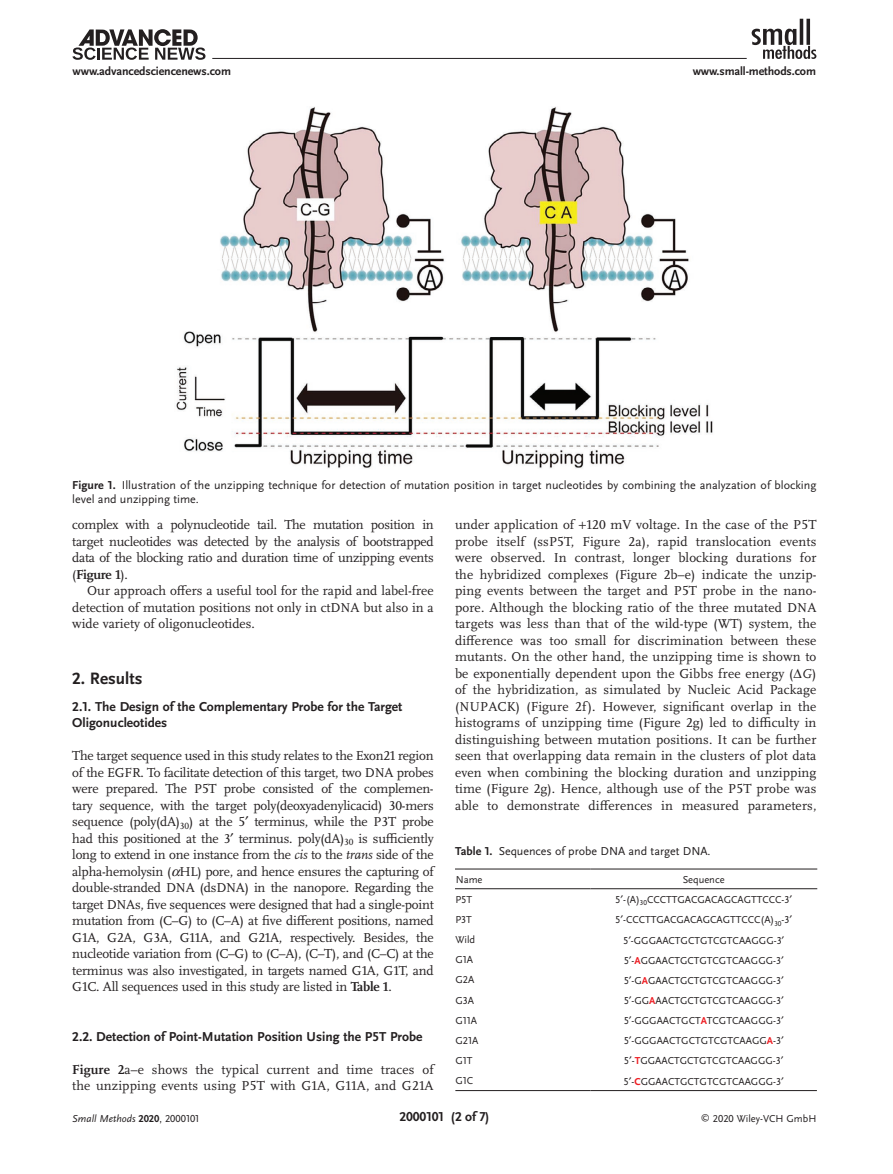
<style>
.page{position:relative;width:893px;height:1174px;background:#fff}
.page>*{position:absolute;margin:0;border:0;box-sizing:border-box;transform-origin:0 0}
.t1{font:700 17.25px "Scala Sans Pro";color:#231f20}
.t2{font:13.5px/16.5px "Scala Pro";color:#231f20;text-align:justify}
.t3{font:700 13.5px/16.5px "Scala Sans Pro";color:#231f20}
.t4{font:12px/14.2px "Scala Sans Pro";color:#231f20}
.t5{font:700 12px "Scala Sans Pro";letter-spacing:-.01em;color:#231f20}
.t6{font:10.5px "Scala Sans Pro";color:#231f20}
.t7{font:italic 10.5px "Scala Sans Pro";color:#231f20}
.s1{font-weight:700}
.s2{font-style:italic}
.s3{font-weight:700;color:#ee1d23}
.s4{font-family:"Scala Sans LF";font-weight:700;font-style:normal}
.s5{font-style:normal}
.s6{font-size:9px}
</style>
<div class="page">
<svg style="left:72px;top:29px;width:133px;height:31px"></svg>
<hr style="left:212px;top:58px;width:535px;height:1px;background:#231f20">
<svg style="left:752px;top:19px;width:64px;height:40px"></svg>
<img style="left:176px;top:106px;width:537px;height:363px">
<hr style="left:455px;top:868px;width:135px;height:1px;background:#231f20">
<hr style="left:590px;top:868px;width:227px;height:1px;background:#231f20">
<hr style="left:455px;top:888px;width:135px;height:1px;background:#231f20">
<hr style="left:590px;top:888px;width:227px;height:1px;background:#231f20">
<hr style="left:455px;top:1090px;width:135px;height:1px;background:#231f20">
<hr style="left:590px;top:1090px;width:227px;height:1px;background:#231f20">
<p class="t5" style="left:72px;top:64px;width:160px">www.advancedsciencenews.com</p>
<p class="t5" style="left:693px;top:64px;width:125px">www.small-methods.com</p>
<p class="t4" style="left:72px;top:478px;width:746px"><span class="s1">Figure 1.</span> Illustration of the unzipping technique for detection of mutation position in target nucleotides by combining the analyzation of blocking level and unzipping time.</p>
<p class="t2" style="left:72px;top:516px;width:363px">complex with a polynucleotide tail. The mutation position in target nucleotides was detected by the analysis of bootstrapped data of the blocking ratio and duration time of unzipping events (<span class="s1">Figure 1</span>).</p>
<p class="t2" style="left:72px;top:582px;width:363px;text-indent:15px">Our approach offers a useful tool for the rapid and label-free detection of mutation positions not only in ctDNA but also in a wide variety of oligonucleotides.</p>
<p class="t1" style="left:72px;top:667px;width:72px">2. Results</p>
<p class="t3" style="left:72px;top:698px;width:332px">2.1. The Design of the Complementary Probe for the Target<br>Oligonucleotides</p>
<p class="t2" style="left:72px;top:747px;width:363px">The target sequence used in this study relates to the Exon21 region of the EGFR. To facilitate detection of this target, two DNA probes were prepared. The P5T probe consisted of the complemen&shy;tary sequence, with the target poly(deoxyadenylicacid) 30-mers sequence (poly(dA)<sub>30</sub>) at the 5 terminus, while the P3T probe had this positioned at the 3 terminus. poly(dA)<sub>30</sub> is sufficiently long to extend in one instance from the <span class="s2">cis</span> to the <span class="s2">trans</span> side of the alpha-hemolysin ( HL) pore, and hence ensures the capturing of double-stranded DNA (dsDNA) in the nanopore. Regarding the target DNAs, five sequences were designed that had a single-point mutation from (C–G) to (C–A) at five different positions, named G1A, G2A, G3A, G11A, and G21A, respectively. Besides, the nucleotide variation from (C–G) to (C–A), (C–T), and (C–C) at the terminus was also investigated, in targets named G1A, G1T, and G1C. All sequences used in this study are listed in <span class="s1">Table 1</span>.</p>
<p class="t3" style="left:72px;top:1028px;width:352px">2.2. Detection of Point-Mutation Position Using the P5T Probe</p>
<p class="t2" style="left:72px;top:1061px;width:363px"><span class="s1">Figure 2</span>a–e shows the typical current and time traces of the unzipping events using P5T with G1A, G11A, and G21A</p>
<p class="t2" style="left:455px;top:516px;width:363px">under application of 120 mV voltage. In the case of the P5T probe itself (ssP5T, Figure 2a), rapid translocation events were observed. In contrast, longer blocking durations for the hybridized complexes (Figure 2b–e) indicate the unzip&shy;ping events between the target and P5T probe in the nano&shy;pore. Although the blocking ratio of the three mutated DNA targets was less than that of the wild-type (WT) system, the difference was too small for discrimination between these mutants. On the other hand, the unzipping time is shown to be exponentially dependent upon the Gibbs free energy ( <span class="s2">G</span>) of the hybridization, as simulated by Nucleic Acid Package (NUPACK) (Figure 2f). However, significant overlap in the histograms of unzipping time (Figure 2g) led to difficulty in distinguishing between mutation positions. It can be further seen that overlapping data remain in the clusters of plot data even when combining the blocking duration and unzipping time (Figure 2g). Hence, although use of the P5T probe was able to demonstrate differences in measured parameters,</p>
<p class="t4" style="left:455px;top:844px;width:257px"><span class="s1">Table 1.</span> Sequences of probe DNA and target DNA.</p>
<p class="t6" style="left:456px;top:873px;width:28px">Name</p>
<p class="t6" style="left:683px;top:873px;width:43px">Sequence</p>
<p class="t6" style="left:455px;top:893px;width:18px">P5T</p>
<p class="t6" style="left:615px;top:893px;width:176px">5 -(A)<sub>30</sub>CCCTTGACGACAGCAGTTCCC-3</p>
<p class="t6" style="left:455px;top:913px;width:18px">P3T</p>
<p class="t6" style="left:615px;top:913px;width:176px">5 -CCCTTGACGACAGCAGTTCCC(A)<sub>30</sub>-3</p>
<p class="t6" style="left:455px;top:933px;width:21px">Wild</p>
<p class="t6" style="left:623px;top:934px;width:160px">5 -GGGAACTGCTGTCGTCAAGGG-3</p>
<p class="t6" style="left:455px;top:953px;width:19px">G1A</p>
<p class="t6" style="left:624px;top:954px;width:159px">5 -<span class="s3">A</span>GGAACTGCTGTCGTCAAGGG-3</p>
<p class="t6" style="left:455px;top:973px;width:20px">G2A</p>
<p class="t6" style="left:624px;top:974px;width:159px">5 -G<span class="s3">A</span>GAACTGCTGTCGTCAAGGG-3</p>
<p class="t6" style="left:455px;top:993px;width:20px">G3A</p>
<p class="t6" style="left:624px;top:994px;width:159px">5 -GG<span class="s3">A</span>AACTGCTGTCGTCAAGGG-3</p>
<p class="t6" style="left:455px;top:1014px;width:23px">G11A</p>
<p class="t6" style="left:624px;top:1014px;width:159px">5 -GGGAACTGCT<span class="s3">A</span>TCGTCAAGGG-3</p>
<p class="t6" style="left:455px;top:1034px;width:24px">G21A</p>
<p class="t6" style="left:624px;top:1034px;width:159px">5 -GGGAACTGCTGTCGTCAAGG<span class="s3">A</span>-3</p>
<p class="t6" style="left:455px;top:1054px;width:19px">G1T</p>
<p class="t6" style="left:624px;top:1054px;width:158px">5 -<span class="s3">T</span>GGAACTGCTGTCGTCAAGGG-3</p>
<p class="t6" style="left:455px;top:1074px;width:19px">G1C</p>
<p class="t6" style="left:624px;top:1074px;width:159px">5 -<span class="s3">C</span>GGAACTGCTGTCGTCAAGGG-3</p>
<p class="t7" style="left:72px;top:1112px;width:129px">Small Methods <span class="s4">2020</span><span class="s5">, 2000101</span></p>
<p class="t3" style="left:399px;top:1108px;width:92px">2000101 (2 of 7)</p>
<p class="t6" style="left:701px;top:1112px;width:117px"><span class="s6">©</span> 2020 Wiley-VCH GmbH</p>
</div>
